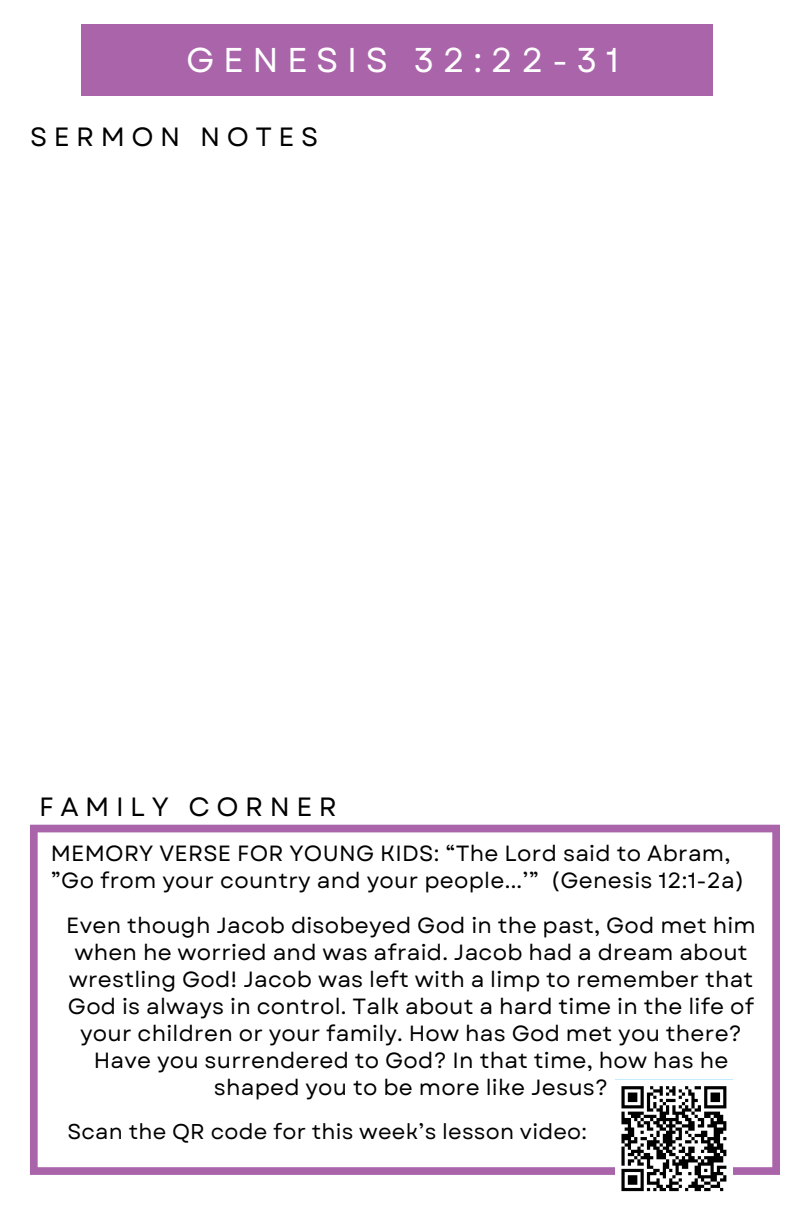
<style>
.page{position:relative;width:792px;height:1224px;background:#fff}
.page>*{position:absolute;margin:0;border:0;box-sizing:border-box;transform-origin:0 0}
.t1{font:34.4px "Garet";letter-spacing:.25em;color:#fff}
.t2{font:26.4px "Garet";letter-spacing:.25em;color:#000}
.t3{font:22px/27px "Garet";letter-spacing:.01em;color:#000;text-align:center}
.t4{font:21.4px "Garet";letter-spacing:.01em;color:#000}
</style>
<div class="page">
<div style="left:81px;top:24px;width:632px;height:72px;background:#aa64aa"></div>
<svg style="left:30px;top:825px;width:750px;height:350px"></svg>
<div style="left:615px;top:1080px;width:118px;height:117px;background:#fff"></div>
<svg style="left:621px;top:1086px;width:106px;height:106px"></svg>
<h1 class="t1" style="left:186px;top:35px;width:434px">GENESIS 32:22-31</h1>
<h2 class="t2" style="left:30px;top:118px;width:290px">SERMON NOTES</h2>
<p class="t2" style="left:39px;top:787px;width:299px">FAMILY CORNER</p>
<p class="t3" style="left:51px;top:840px;width:695px;text-align:left">MEMORY VERSE FOR YOUNG KIDS: “The Lord said to Abram, ”Go from your country and your people...’” (Genesis 12:1-2a)</p>
<h2 class="t3" style="left:66px;top:912px;width:691px">Even though Jacob disobeyed God in the past, God met him when he worried and was afraid. Jacob had a dream about wrestling God! Jacob was left with a limp to remember that God is always in control. Talk about a hard time in the life of your children or your family. How has God met you there?<br>Have you surrendered to God? In that time, how has he shaped you to be more like Jesus?</h2>
<p class="t4" style="left:67px;top:1117px;width:521px">Scan the QR code for this week’s lesson video:</p>
</div>
